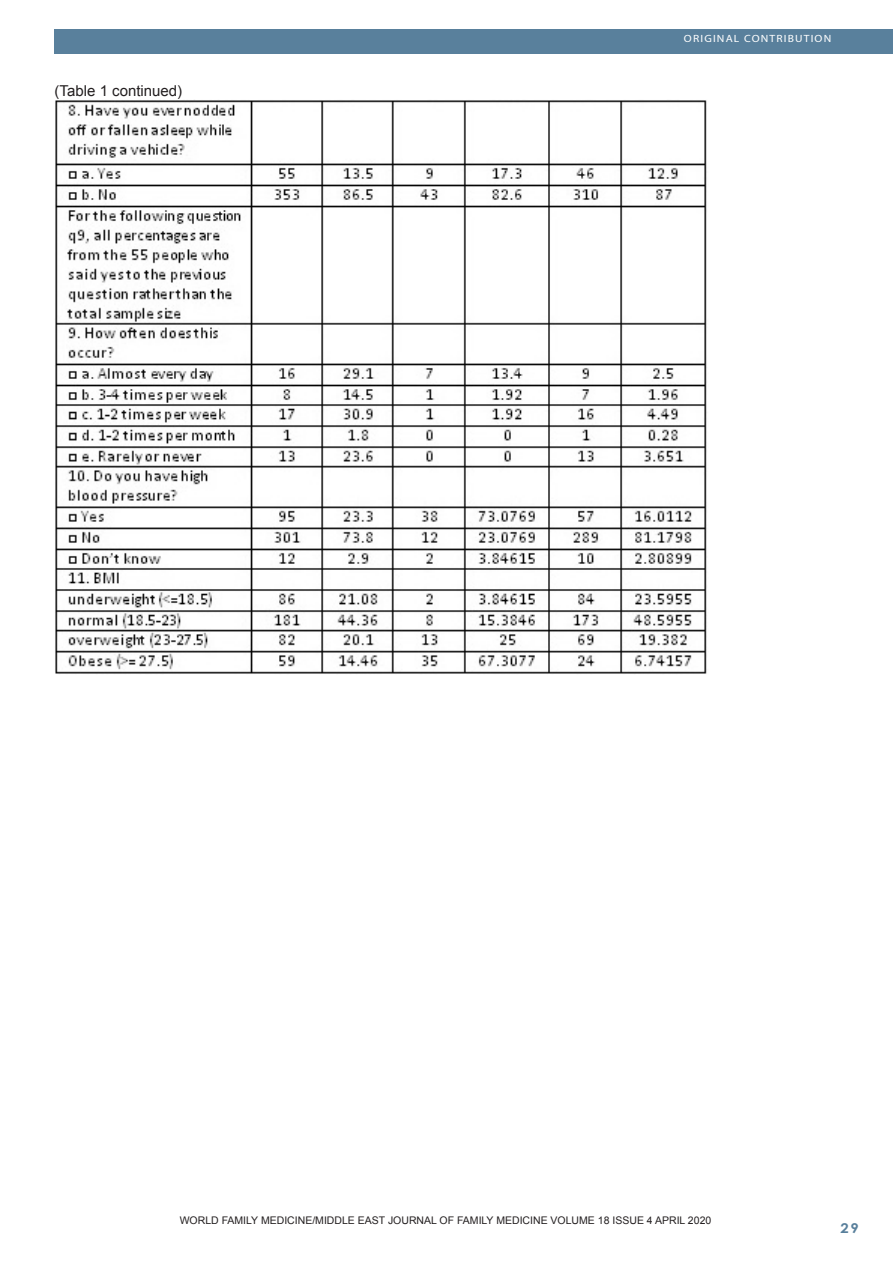
<style>
.page{position:relative;width:893px;height:1263px;background:#fff}
.page>*{position:absolute;margin:0;border:0;box-sizing:border-box;transform-origin:0 0}
.Footnote_Text{font:15px "Arial";color:#231f20}
.t1{font:700 13.5px "Century Gothic";color:#59809c;scale:1.1 1}
.Footnote_Text-2{font:10.5px "Arial";color:#231f20}
.t2{font:10.5px "Myriad";letter-spacing:.1em;color:#fff;scale:1.1 1}
</style>
<div class="page">
<div style="left:54px;top:30px;width:839px;height:24px;background:#59809c"></div>
<img style="left:55px;top:100px;width:652px;height:574px">
<p class="Footnote_Text" style="left:55px;top:81px;width:129px">(Table 1 continued)</p>
<p class="t2" style="left:684px;top:34px;width:135px">ORIGINAL CONTRIBUTION</p>
<p class="Footnote_Text-2" style="left:180px;top:1214px;width:533px">WORLD FAMILY MEDICINE/MIDDLE EAST JOURNAL OF FAMILY MEDICINE VOLUME 18 ISSUE 4 APRIL 2020</p>
<p class="t1" style="left:840px;top:1218px;width:18px">29</p>
</div>
